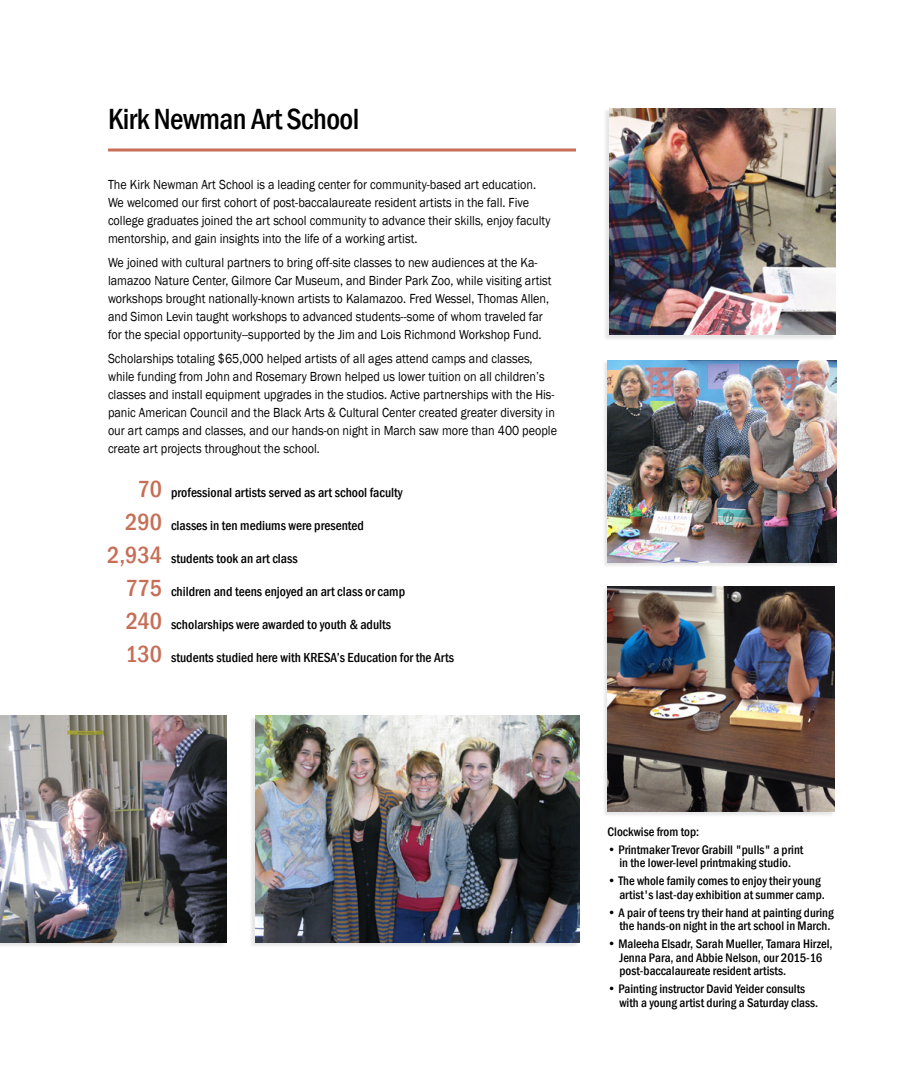
<style>
.page{position:relative;width:918px;height:1080px;background:#fff}
.page>*{position:absolute;margin:0;border:0;box-sizing:border-box;transform-origin:0 0}
.t1{font:500 condensed 30px "Franklin Gothic";letter-spacing:-.02em;color:#000}
.t2{font:500 condensed 24px/33px "Franklin Gothic";color:#c66e56;text-align:right}
.t3{font:13.5px/18px "Franklin Gothic";color:#000;scale:.9 1}
.t4{font:500 condensed 13.5px "Franklin Gothic";color:#000}
.t5{font:500 condensed 12.75px/13.5px "Franklin Gothic";color:#000}
.s1{color:#fff}
</style>
<div class="page">
<svg style="left:108px;top:148px;width:468px;height:4px"></svg>
<div style="left:603px;top:109px;width:232px;height:232px;background:#000;opacity:.1"></div>
<img style="left:609px;top:108px;width:227px;height:227px">
<div style="left:602px;top:361px;width:235px;height:207px;background:#000;opacity:.1"></div>
<img style="left:608px;top:360px;width:229px;height:202px">
<div style="left:0;top:716px;width:226px;height:232px;background:#000;opacity:.1"></div>
<img style="left:0;top:716px;width:226px;height:226px">
<div style="left:250px;top:716px;width:329px;height:232px;background:#000;opacity:.1"></div>
<img style="left:255px;top:716px;width:324px;height:226px">
<div style="left:603px;top:587px;width:231px;height:230px;background:#000;opacity:.1"></div>
<img style="left:608px;top:586px;width:227px;height:225px">
<h1 class="t1" style="left:108px;top:99px;width:253px">Kirk Newman Art School</h1>
<p class="t3" style="left:108px;top:176px;width:493px">The Kirk Newman Art School is a leading center for community-based art education.<br>We welcomed our first cohort of post-baccalaureate resident artists in the fall. Five college graduates joined the art school community to advance their skills, enjoy faculty mentorship, and gain insights into the life of a working artist.</p>
<p class="t3" style="left:108px;top:254px;width:494px">We joined with cultural partners to bring off-site classes to new audiences at the Ka&shy;lamazoo Nature Center, Gilmore Car Museum, and Binder Park Zoo, while visiting artist workshops brought nationally-known artists to Kalamazoo. Fred Wessel, Thomas Allen, and Simon Levin taught workshops to advanced students--some of whom traveled far for the special opportunity--supported by the Jim and Lois Richmond Workshop Fund.</p>
<p class="t3" style="left:108px;top:350px;width:500px">Scholarships totaling $65,000 helped artists of all ages attend camps and classes, while funding from John and Rosemary Brown helped us lower tuition on all children’s classes and install equipment upgrades in the studios. Active partnerships with the His&shy;panic American Council and the Black Arts &amp; Cultural Center created greater diversity in our art camps and classes, and our hands-on night in March saw more than 400 people create art projects throughout the school.</p>
<h2 class="t2" style="left:107px;top:472px;width:56px"><span class="s1">00</span>70<br>290<br>2,934<br>775<br>240<br>130</h2>
<p class="t4" style="left:171px;top:484px;width:233px">professional artists served as art school faculty</p>
<p class="t4" style="left:171px;top:517px;width:195px">classes in ten mediums were presented</p>
<p class="t4" style="left:171px;top:550px;width:128px">students took an art class</p>
<p class="t4" style="left:171px;top:583px;width:236px">children and teens enjoyed an art class or camp</p>
<p class="t4" style="left:171px;top:616px;width:222px">scholarships were awarded to youth &amp; adults</p>
<p class="t4" style="left:171px;top:649px;width:285px">students studied here with KRESA’s Education for the Arts</p>
<p class="t5" style="left:608px;top:824px;width:93px">Clockwise from top:</p>
<p class="t5" style="left:608px;top:842px;width:197px;text-align:center">• Printmaker Trevor Grabill "pulls" a print in the lower-level printmaking studio.</p>
<p class="t5" style="left:619px;top:874px;width:207px;text-indent:-12px">• The whole family comes to enjoy their young artist's last-day exhibition at summer camp.</p>
<p class="t5" style="left:608px;top:905px;width:228px;text-align:right">• A pair of teens try their hand at painting during the hands-on night in the art school in March.</p>
<p class="t5" style="left:619px;top:937px;width:215px;text-indent:-12px">• Maleeha Elsadr, Sarah Mueller, Tamara Hirzel,<br>Jenna Para, and Abbie Nelson, our 2015-16 post-baccalaureate resident artists.</p>
<p class="t5" style="left:619px;top:982px;width:200px;text-indent:-12px">• Painting instructor David Yeider consults with a young artist during a Saturday class.</p>
</div>
